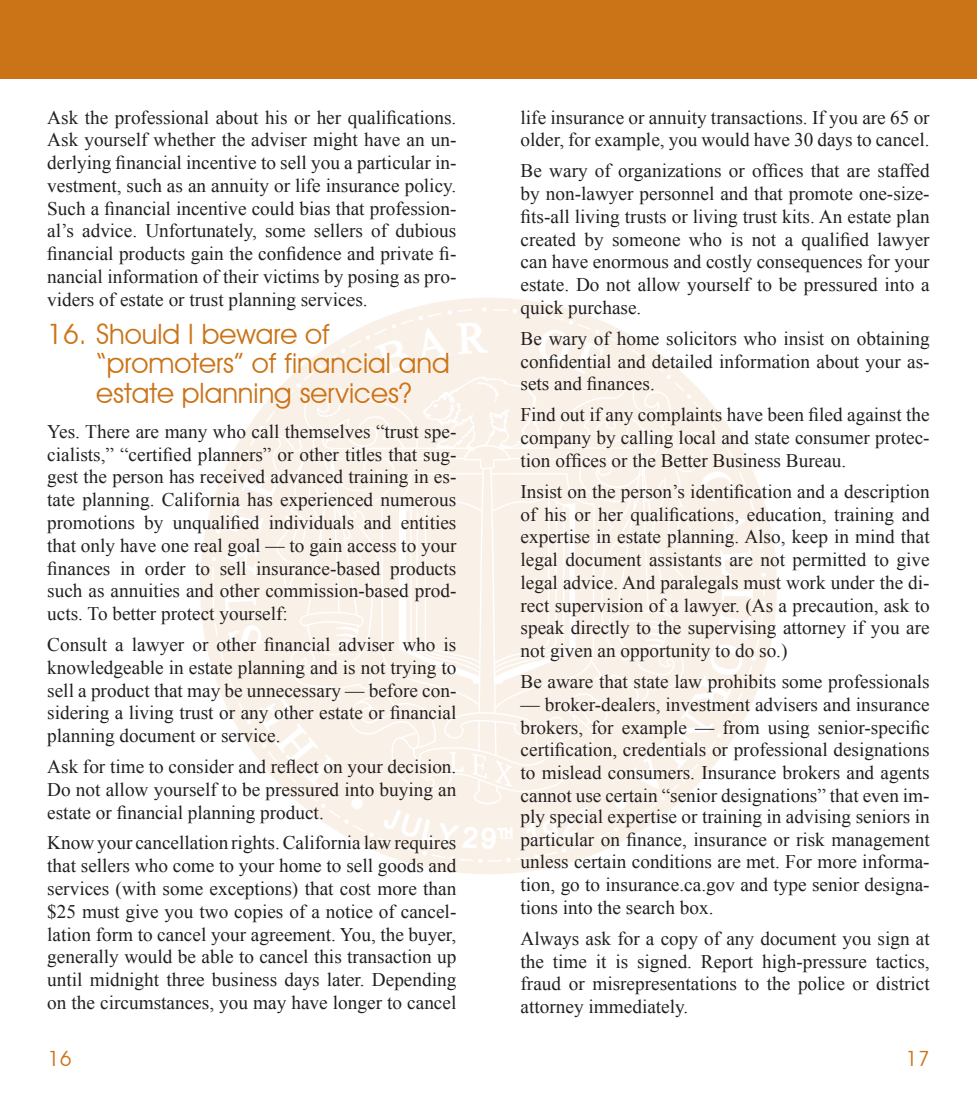
<style>
.page{position:relative;width:977px;height:1103px;background:#fff}
.page>*{position:absolute;margin:0;border:0;box-sizing:border-box;transform-origin:0 0}
.Heading{font:28px/29.8px "Avant Garde IT Cby BT";color:#cb7317}
.t1{font:21px "Avant Garde IT Cby BT";color:#cb7317}
.Body_2{font:19.25px/22.8px "Times New Roman";color:#231f20;text-align:justify}
</style>
<div class="page">
<div style="left:0;top:0;width:488px;height:79px;background:#cb7317"></div>
<div style="left:488px;top:0;width:488px;height:79px;background:#cb7317"></div>
<svg style="left:200px;top:298px;width:577px;height:576px"></svg>
<svg style="left:210px;top:307px;width:555px;height:556px"></svg>
<p class="Body_2" style="left:47px;top:105px;width:410px">Ask the professional about his or her qualifications.<br>Ask yourself whether the adviser might have an un&shy;derlying financial incentive to sell you a particular in&shy;vestment, such as an annuity or life insurance policy.<br>Such a financial incentive could bias that profession&shy;al’s advice. Unfortunately, some sellers of dubious financial products gain the confidence and private fi&shy;nancial information of their victims by posing as pro&shy;viders of estate or trust planning services.</p>
<p class="Heading" style="left:96px;top:318px;width:355px;text-indent:-49px">16. Should I beware of “promoters” of financial and estate planning services?</p>
<p class="Body_2" style="left:47px;top:420px;width:410px">Yes. There are many who call themselves “trust spe&shy;cialists,” “certified planners” or other titles that sug&shy;gest the person has received advanced training in es&shy;tate planning. California has experienced numerous promotions by unqualified individuals and entities that only have one real goal — to gain access to your finances in order to sell insurance-based products such as annuities and other commission-based prod&shy;ucts. To better protect yourself:</p>
<p class="Body_2" style="left:47px;top:633px;width:410px">Consult a lawyer or other financial adviser who is knowledgeable in estate planning and is not trying to sell a product that may be unnecessary — before con&shy;sidering a living trust or any other estate or financial planning document or service.</p>
<p class="Body_2" style="left:47px;top:755px;width:410px">Ask for time to consider and reflect on your decision.<br>Do not allow yourself to be pressured into buying an estate or financial planning product.</p>
<p class="Body_2" style="left:47px;top:831px;width:410px">Know your cancellation rights. California law requires that sellers who come to your home to sell goods and services (with some exceptions) that cost more than $25 must give you two copies of a notice of cancel&shy;lation form to cancel your agreement. You, the buyer, generally would be able to cancel this transaction up until midnight three business days later. Depending on the circumstances, you may have longer to cancel</p>
<p class="Body_2" style="left:520px;top:105px;width:410px">life insurance or annuity transactions. If you are 65 or older, for example, you would have 30 days to cancel.</p>
<p class="Body_2" style="left:520px;top:159px;width:410px">Be wary of organizations or offices that are staffed by non-lawyer personnel and that promote one-size&shy;fits-all living trusts or living trust kits. An estate plan created by someone who is not a qualified lawyer can have enormous and costly consequences for your estate. Do not allow yourself to be pressured into a quick purchase.</p>
<p class="Body_2" style="left:520px;top:327px;width:410px">Be wary of home solicitors who insist on obtaining confidential and detailed information about your as&shy;sets and finances.</p>
<p class="Body_2" style="left:520px;top:403px;width:410px">Find out if any complaints have been filed against the company by calling local and state consumer protec&shy;tion offices or the Better Business Bureau.</p>
<p class="Body_2" style="left:520px;top:479px;width:410px">Insist on the person’s identification and a description of his or her qualifications, education, training and expertise in estate planning. Also, keep in mind that legal document assistants are not permitted to give legal advice. And paralegals must work under the di&shy;rect supervision of a lawyer. (As a precaution, ask to speak directly to the supervising attorney if you are not given an opportunity to do so.)</p>
<p class="Body_2" style="left:520px;top:670px;width:410px">Be aware that state law prohibits some professionals</p>
<p class="Body_2" style="left:520px;top:692px;width:410px">— broker-dealers, investment advisers and insurance brokers, for example — from using senior-specific certification, credentials or professional designations to mislead consumers. Insurance brokers and agents cannot use certain “senior designations” that even im-</p>
<p class="Body_2" style="left:520px;top:804px;width:410px">ply special expertise or training in advising seniors in particular on finance, insurance or risk management unless certain conditions are met. For more informa&shy;tion, go to insurance.ca.gov and type senior designa&shy;tions into the search box.</p>
<p class="Body_2" style="left:520px;top:926px;width:410px">Always ask for a copy of any document you sign at the time it is signed. Report high-pressure tactics, fraud or misrepresentations to the police or district attorney immediately.</p>
<p class="t1" style="left:48px;top:1045px;width:25px">16</p>
<p class="t1" style="left:906px;top:1045px;width:25px">17</p>
</div>
